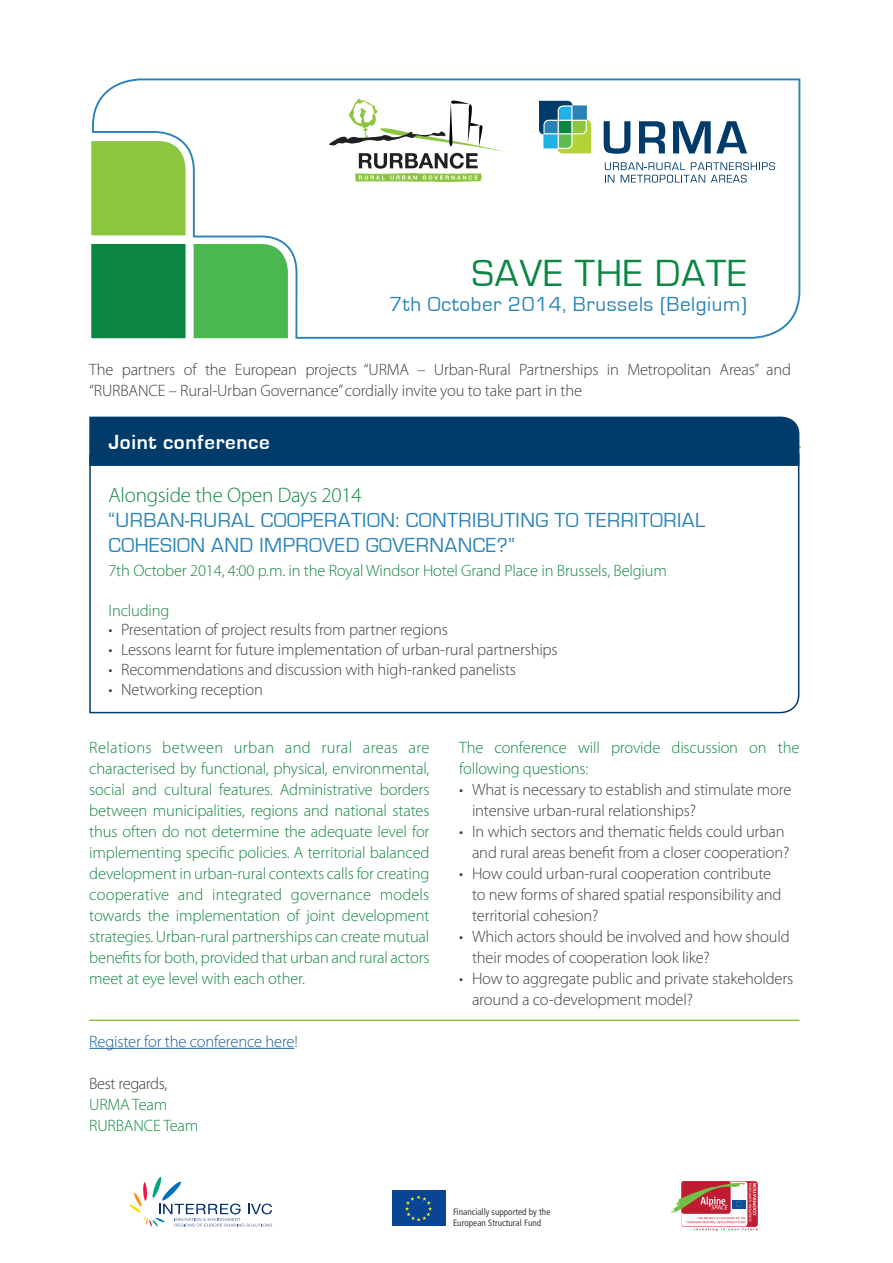
<style>
.page{position:relative;width:893px;height:1263px;background:#fff}
.page>*{position:absolute;margin:0;border:0;box-sizing:border-box;transform-origin:0 0}
.t1{font:39px "Eurostile";letter-spacing:.03em;color:#0b8743}
.t2{font:21px/25.2px "Eurostile";letter-spacing:.02em;color:#2a83b7}
.t3{font:300 21px "Myriad Pro";letter-spacing:-.01em;color:#138640}
.t4{font:700 21px "Eurostile";letter-spacing:.03em;color:#fff}
.t5{font:300 16.5px/21px "Myriad Pro";letter-spacing:-.01em;color:#3e3e3f}
.t6{font:300 16.5px/21px "Myriad Pro";letter-spacing:-.01em;color:#138640}
.t7{font:300 16.5px "Myriad Pro";letter-spacing:-.01em;color:#175d9e}
.t8{font:condensed 9.15px/10.9px "Frutiger LT Com";color:#3e3e3f}
.s1{color:#138640}
</style>
<div class="page">
<svg style="left:130px;top:1177px;width:142px;height:49px"></svg>
<div style="left:392px;top:1191px;width:53px;height:35px;background:#094594"></div>
<svg style="left:405px;top:1195px;width:27px;height:26px"></svg>
<svg style="left:671px;top:1181px;width:86px;height:50px"></svg>
<svg style="left:89px;top:453px;width:711px;height:261px"></svg>
<svg style="left:91px;top:78px;width:710px;height:261px"></svg>
<hr style="left:89px;top:446px;width:712px;height:2px;background:#8bc63e">
<div style="left:89px;top:417px;width:710px;height:49px;background:#003b69"></div>
<hr style="left:89px;top:1048px;width:205px;height:1px;background:#175d9e">
<hr style="left:89px;top:1019px;width:710px;height:2px;background:#8bc63e">
<h1 class="t1" style="left:472px;top:252px;width:277px">SAVE THE DATE</h1>
<p class="t2" style="left:389px;top:292px;width:359px">7th October 2014, Brussels (Belgium)</p>
<p class="t5" style="left:89px;top:358px;width:703px">The partners of the European projects “URMA – Urban-Rural Partnerships in Metropolitan Areas” and “RURBANCE – Rural-Urban Governance” cordially invite you to take part in the</p>
<p class="t4" style="left:108px;top:430px;width:163px">Joint conference</p>
<p class="t3" style="left:108px;top:482px;width:255px">Alongside the Open Days 2014</p>
<p class="t2" style="left:108px;top:508px;width:598px">“URBAN-RURAL COOPERATION: CONTRIBUTING TO TERRITORIAL<br>COHESION AND IMPROVED GOVERNANCE?”</p>
<p class="t6" style="left:108px;top:560px;width:560px">7th October 2014, 4:00 p.m. in the Royal Windsor Hotel Grand Place in Brussels, Belgium</p>
<p class="t6" style="left:108px;top:599px;width:63px">Including</p>
<p class="t5" style="left:108px;top:619px;width:341px">• Presentation of project results from partner regions</p>
<p class="t5" style="left:108px;top:639px;width:451px">• Lessons learnt for future implementation of urban-rural partnerships</p>
<p class="t5" style="left:108px;top:659px;width:409px">• Recommendations and discussion with high-ranked panelists</p>
<p class="t5" style="left:108px;top:679px;width:156px">• Networking reception</p>
<p class="t6" style="left:89px;top:736px;width:342px;text-align:justify">Relations between urban and rural areas are characterised by functional, physical, environmental, social and cultural features. Administrative borders between municipalities, regions and national states thus often do not determine the adequate level for implementing specific policies. A territorial balanced development in urban-rural contexts calls for creating cooperative and integrated governance models towards the implementation of joint development strategies. Urban-rural partnerships can create mutual benefits for both, provided that urban and rural actors meet at eye level with each other.</p>
<p class="t6" style="left:459px;top:736px;width:342px">The conference will provide discussion on the following questions:</p>
<p class="t5" style="left:472px;top:778px;width:321px;text-indent:-13px">• What is necessary to establish and stimulate more intensive urban-rural relationships?</p>
<p class="t5" style="left:459px;top:820px;width:332px;text-align:right">• In which sectors and thematic fields could urban and rural areas benefit from a closer cooperation?</p>
<p class="t5" style="left:472px;top:862px;width:311px;text-indent:-13px">• How could urban-rural cooperation contribute to new forms of shared spatial responsibility and territorial cohesion?</p>
<p class="t5" style="left:472px;top:925px;width:319px;text-indent:-13px">• Which actors should be involved and how should their modes of cooperation look like?</p>
<p class="t5" style="left:472px;top:967px;width:323px;text-indent:-13px">• How to aggregate public and private stakeholders around a co-development model?</p>
<p class="t7" style="left:89px;top:1031px;width:210px">Register for the conference here<span class="s1">!</span></p>
<p class="t5" style="left:89px;top:1072px;width:79px">Best regards,</p>
<p class="t6" style="left:89px;top:1093px;width:111px">URMA Team<br>RURBANCE Team</p>
<p class="t8" style="left:453px;top:1207px;width:99px">Financially supported by the<br>European Structural Fund</p>
</div>
